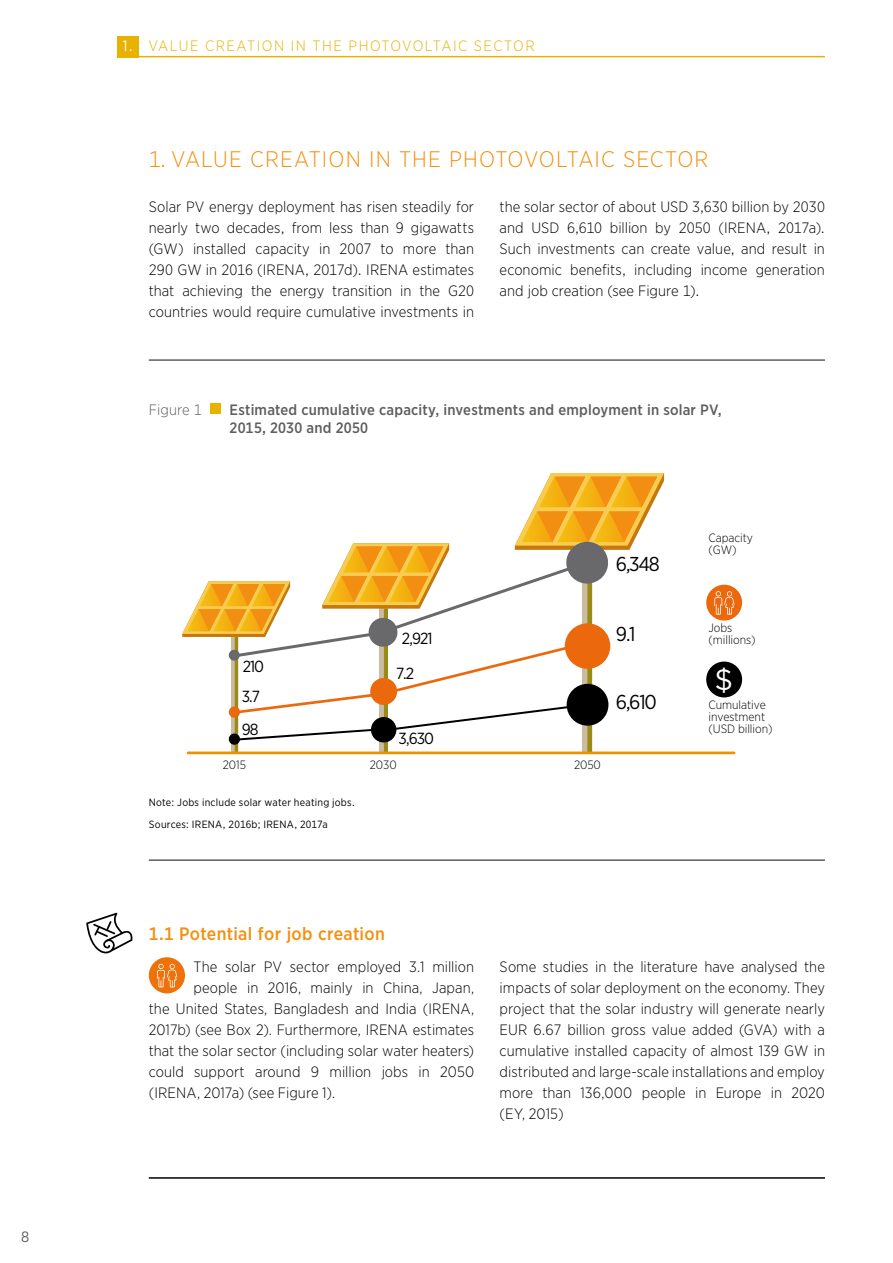
<style>
.page{position:relative;width:893px;height:1263px;background:#fff}
.page>*{position:absolute;margin:0;border:0;box-sizing:border-box;transform-origin:0 0}
.t1{font:29.55px "Gotham";color:#fff}
.t2{font:300 22.5px "Gotham Narrow";letter-spacing:.045em;color:#f3900e}
.t3{font:20.1px "Gotham Narrow";letter-spacing:-.06em;color:#000}
.t4{font:500 18px "Gotham Narrow";letter-spacing:.015em;color:#f3900e}
.t5{font:16.05px/32.8px "Gotham Narrow";letter-spacing:-.06em;color:#000}
.t6{font:300 15px/21px "Gotham Narrow";letter-spacing:.005em;color:#000;text-align:justify}
.t7{font:500 15px/18px "Gotham Narrow";letter-spacing:.015em;color:#5f5e5e}
.t8{font:300 15px "Gotham Narrow";letter-spacing:.1em;color:#e7b200}
.t9{font:300 15px "Gotham Narrow";letter-spacing:.005em;color:#5f5e5e}
.t10{font:15px "Gotham Narrow";color:#5f5e5e}
.t11{font:300 12px/12px "Gotham Narrow";letter-spacing:-.005em;color:#000}
.t12{font:10.5px/22px "Gotham Narrow";letter-spacing:.025em;color:#000}
.s1{font-weight:400;color:#fff}
</style>
<div class="page">
<div style="left:706px;top:585px;width:36px;height:36px;background:#ec680d;border-radius:50%"></div>
<div style="left:706px;top:661px;width:36px;height:36px;background:#000;border-radius:50%"></div>
<svg style="left:714px;top:591px;width:20px;height:23px"></svg>
<hr style="left:188px;top:751px;width:546px;height:3px;background:#f29000">
<svg style="left:182px;top:473px;width:482px;height:280px"></svg>
<div style="left:567px;top:684px;width:41px;height:42px;background:#000;border-radius:50%"></div>
<div style="left:149px;top:957px;width:36px;height:36px;background:#ee7209;border-radius:50%"></div>
<svg style="left:157px;top:964px;width:20px;height:23px"></svg>
<hr style="left:149px;top:1177px;width:676px;height:2px;background:#000">
<hr style="left:117px;top:56px;width:708px;height:1px;background:#e7b200">
<hr style="left:149px;top:359px;width:676px;height:2px;background:#5f5e5e">
<hr style="left:149px;top:859px;width:676px;height:2px;background:#5f5e5e">
<div style="left:210px;top:404px;width:10px;height:10px;background:#e7b200"></div>
<div style="left:117px;top:36px;width:21px;height:21px;background:#e7b200"></div>
<svg style="left:86px;top:912px;width:47px;height:42px"></svg>
<p class="t10" style="left:21px;top:1227px;width:10px">8</p>
<p class="t8" style="left:123px;top:37px;width:413px"><span class="s1">1.</span> VALUE CREATION IN THE PHOTOVOLTAIC SECTOR</p>
<h2 class="t2" style="left:149px;top:145px;width:561px">1. VALUE CREATION IN THE PHOTOVOLTAIC SECTOR</h2>
<p class="t6" style="left:149px;top:196px;width:327px">Solar PV energy deployment has risen steadily for nearly two decades, from less than 9 gigawatts (GW) installed capacity in 2007 to more than 290 GW in 2016 (IRENA, 2017d). IRENA estimates that achieving the energy transition in the G20 countries would require cumulative investments in</p>
<p class="t6" style="left:500px;top:196px;width:327px">the solar sector of about USD 3,630 billion by 2030 and USD 6,610 billion by 2050 (IRENA, 2017a).<br>Such investments can create value, and result in economic benefits, including income generation and job creation (see Figure 1).</p>
<p class="t9" style="left:149px;top:400px;width:55px">Figure 1</p>
<p class="t7" style="left:230px;top:400px;width:494px">Estimated cumulative capacity, investments and employment in solar PV,<br>2015, 2030 and 2050</p>
<h3 class="t3" style="left:616px;top:552px;width:46px">6,348</h3>
<p class="t5" style="left:243px;top:649px;width:23px">210</p>
<p class="t5" style="left:242px;top:680px;width:20px">3.7<br>98</p>
<p class="t5" style="left:402px;top:622px;width:32px">2,921</p>
<h3 class="t3" style="left:616px;top:622px;width:21px">9.1</h3>
<p class="t5" style="left:396px;top:656px;width:20px">7.2</p>
<p class="t5" style="left:399px;top:722px;width:37px">3,630</p>
<h3 class="t3" style="left:616px;top:689px;width:42px">6,610</h3>
<p class="t11" style="left:223px;top:758px;width:25px">2015</p>
<p class="t11" style="left:370px;top:758px;width:28px">2030</p>
<p class="t11" style="left:574px;top:758px;width:28px">2050</p>
<p class="t12" style="left:149px;top:791px;width:207px">Note: Jobs include solar water heating jobs.<br>Sources: IRENA, 2016b; IRENA, 2017a</p>
<p class="t11" style="left:708px;top:531px;width:46px">Capacity (GW)</p>
<p class="t11" style="left:708px;top:622px;width:49px">Jobs (millions)</p>
<h1 class="t1" style="left:714px;top:663px;width:20px">$</h1>
<p class="t11" style="left:708px;top:698px;width:66px">Cumulative investment (USD billion)</p>
<p class="t4" style="left:149px;top:922px;width:238px">1.1 Potential for job creation</p>
<p class="t6" style="left:193px;top:956px;width:282px">The solar PV sector employed 3.1 million</p>
<p class="t6" style="left:193px;top:977px;width:282px">people in 2016, mainly in China, Japan,</p>
<p class="t6" style="left:149px;top:998px;width:327px">the United States, Bangladesh and India (IRENA,</p>
<p class="t6" style="left:149px;top:1019px;width:327px">2017b) (see Box 2). Furthermore, IRENA estimates</p>
<p class="t6" style="left:149px;top:1040px;width:327px">that the solar sector (including solar water heaters)</p>
<p class="t6" style="left:149px;top:1061px;width:327px">could support around 9 million jobs in 2050</p>
<p class="t6" style="left:149px;top:1082px;width:188px">(IRENA, 2017a) (see Figure 1).</p>
<p class="t6" style="left:500px;top:956px;width:327px">Some studies in the literature have analysed the impacts of solar deployment on the economy. They project that the solar industry will generate nearly EUR 6.67 billion gross value added (GVA) with a cumulative installed capacity of almost 139 GW in distributed and large-scale installations and employ more than 136,000 people in Europe in 2020 (EY, 2015)</p>
</div>
